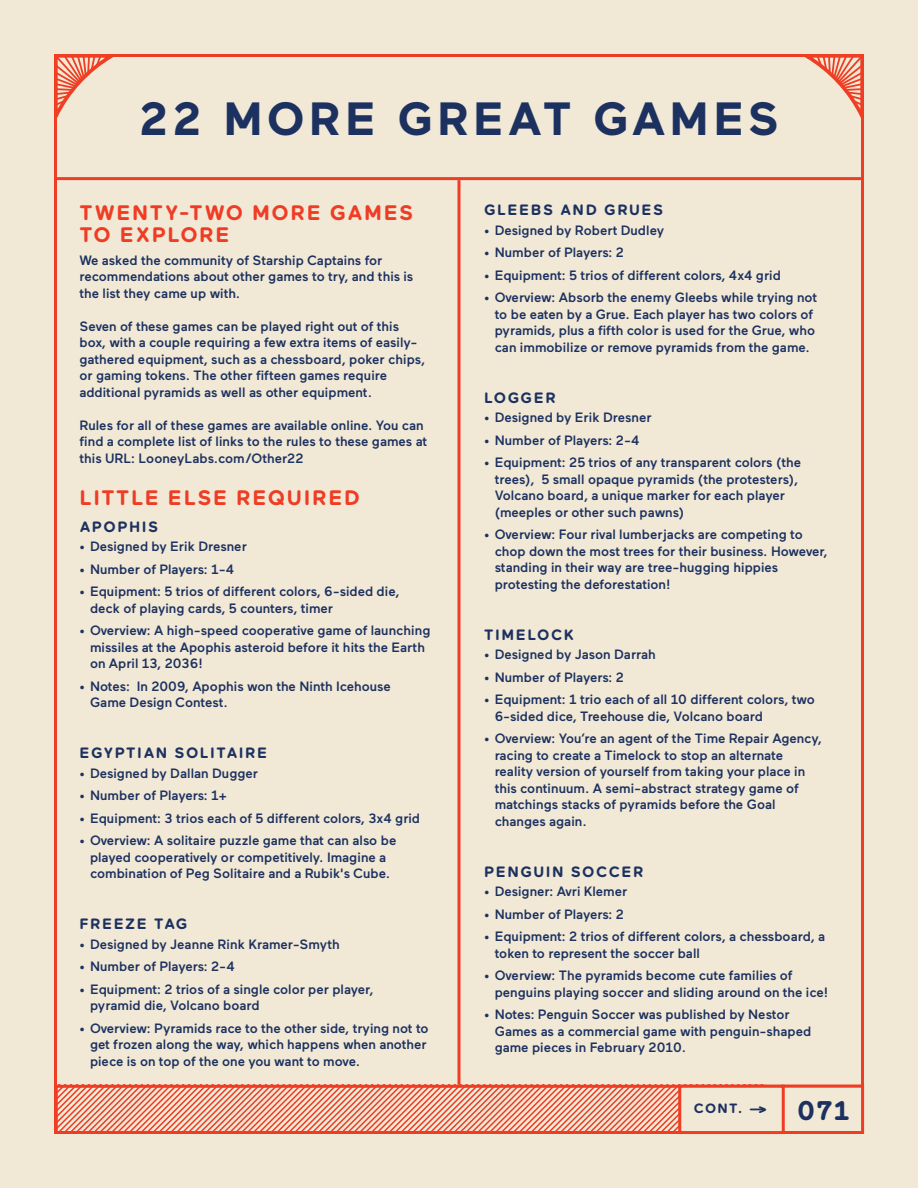
<style>
.page{position:relative;width:918px;height:1188px;background:#f1e8d5}
.page>*{position:absolute;margin:0;border:0;box-sizing:border-box;transform-origin:0 0}
.t1{font:700 46.5px "Maax";letter-spacing:.1em;color:#1c3160}
.t2{font:700 21px/22.5px "Maax Rounded";letter-spacing:.075em;color:#ef3c24}
.t3{font:700 15px "Maax Rounded";letter-spacing:.1em;color:#1c3160}
.t4{font:500 13.5px/16.5px "Maax";color:#1c3160}
.t5{font:700 13.5px "Maax Rounded";letter-spacing:.1em;color:#1c3160}
.s1{font-size:27px}
</style>
<div class="page">
<svg style="left:801px;top:54px;width:63px;height:78px"></svg>
<svg style="left:54px;top:54px;width:63px;height:78px"></svg>
<hr style="left:54px;top:177px;width:810px;height:3px;background:#ef3c24">
<hr style="left:458px;top:180px;width:2px;height:905px;background:#ef3c24">
<svg style="left:59px;top:1089px;width:619px;height:41px"></svg>
<div style="left:55px;top:1085px;width:711px;height:49px;border:3px solid #ef3c24"></div>
<div style="left:781px;top:1085px;width:83px;height:49px;background:#f1e8d5;border:3px solid #ef3c24"></div>
<div style="left:678px;top:1085px;width:107px;height:49px;background:#f1e8d5;border:3px solid #ef3c24"></div>
<h1 class="t1" style="left:139px;top:94px;width:641px">22 MORE GREAT GAMES</h1>
<h2 class="t2" style="left:80px;top:201px;width:335px">TWENTY-TWO MORE GAMES<br>TO EXPLORE</h2>
<p class="t4" style="left:80px;top:252px;width:335px">We asked the community of Starship Captains for recommendations about other games to try, and this is the list they came up with.</p>
<p class="t4" style="left:80px;top:318px;width:347px">Seven of these games can be played right out of this box, with a couple requiring a few extra items of easily&shy;gathered equipment, such as a chessboard, poker chips, or gaming tokens. The other fifteen games require additional pyramids as well as other equipment.</p>
<p class="t4" style="left:80px;top:417px;width:349px">Rules for all of these games are available online. You can find a complete list of links to the rules to these games at this URL: LooneyLabs.com/Other22</p>
<h2 class="t2" style="left:80px;top:486px;width:282px">LITTLE ELSE REQUIRED</h2>
<p class="t3" style="left:80px;top:518px;width:80px">APOPHIS</p>
<p class="t4" style="left:80px;top:538px;width:169px">• Designed by Erik Dresner</p>
<p class="t4" style="left:80px;top:561px;width:156px">• Number of Players: 1-4</p>
<p class="t4" style="left:90px;top:583px;width:311px;text-indent:-11px">• Equipment: 5 trios of different colors, 6-sided die, deck of playing cards, 5 counters, timer</p>
<p class="t4" style="left:90px;top:622px;width:342px;text-indent:-11px">• Overview: A high-speed cooperative game of launching missiles at the Apophis asteroid before it hits the Earth on April 13, 2036!</p>
<p class="t4" style="left:90px;top:678px;width:302px;text-indent:-11px">• Notes: In 2009, Apophis won the Ninth Icehouse<br>Game Design Contest.</p>
<p class="t3" style="left:80px;top:744px;width:189px">EGYPTIAN SOLITAIRE</p>
<p class="t4" style="left:80px;top:765px;width:180px">• Designed by Dallan Dugger</p>
<p class="t4" style="left:80px;top:787px;width:149px">• Number of Players: 1+</p>
<p class="t4" style="left:80px;top:810px;width:342px">• Equipment: 3 trios each of 5 different colors, 3x4 grid</p>
<p class="t4" style="left:80px;top:833px;width:318px;text-align:center">• Overview: A solitaire puzzle game that can also be played cooperatively or competitively. Imagine a combination of Peg Solitaire and a Rubik's Cube.</p>
<p class="t3" style="left:80px;top:915px;width:110px">FREEZE TAG</p>
<p class="t4" style="left:80px;top:936px;width:262px">• Designed by Jeanne Rink Kramer-Smyth</p>
<p class="t4" style="left:80px;top:958px;width:157px">• Number of Players: 2-4</p>
<p class="t4" style="left:90px;top:981px;width:285px;text-indent:-11px">• Equipment: 2 trios of a single color per player, pyramid die, Volcano board</p>
<p class="t4" style="left:90px;top:1020px;width:340px;text-indent:-11px">• Overview: Pyramids race to the other side, trying not to get frozen along the way, which happens when another piece is on top of the one you want to move.</p>
<p class="t3" style="left:484px;top:201px;width:180px">GLEEBS AND GRUES</p>
<p class="t4" style="left:484px;top:222px;width:182px">• Designed by Robert Dudley</p>
<p class="t4" style="left:484px;top:244px;width:141px">• Number of Players: 2</p>
<p class="t4" style="left:484px;top:267px;width:298px">• Equipment: 5 trios of different colors, 4x4 grid</p>
<p class="t4" style="left:495px;top:289px;width:324px;text-indent:-11px">• Overview: Absorb the enemy Gleebs while trying not to be eaten by a Grue. Each player has two colors of pyramids, plus a fifth color is used for the Grue, who can immobilize or remove pyramids from the game.</p>
<p class="t3" style="left:484px;top:388px;width:73px">LOGGER</p>
<p class="t4" style="left:484px;top:409px;width:169px">• Designed by Erik Dresner</p>
<p class="t4" style="left:484px;top:432px;width:157px">• Number of Players: 2-4</p>
<p class="t4" style="left:495px;top:454px;width:308px;text-indent:-11px">• Equipment: 25 trios of any transparent colors (the trees), 5 small opaque pyramids (the protesters), Volcano board, a unique marker for each player (meeples or other such pawns)</p>
<p class="t4" style="left:495px;top:526px;width:335px;text-indent:-11px">• Overview: Four rival lumberjacks are competing to chop down the most trees for their business. However, standing in their way are tree-hugging hippies protesting the deforestation!</p>
<p class="t3" style="left:484px;top:625px;width:92px">TIMELOCK</p>
<p class="t4" style="left:484px;top:646px;width:173px">• Designed by Jason Darrah</p>
<p class="t4" style="left:484px;top:669px;width:141px">• Number of Players: 2</p>
<p class="t4" style="left:495px;top:691px;width:322px;text-indent:-11px">• Equipment: 1 trio each of all 10 different colors, two<br>6-sided dice, Treehouse die, Volcano board</p>
<p class="t4" style="left:495px;top:730px;width:329px;text-indent:-11px">• Overview: You’re an agent of the Time Repair Agency, racing to create a Timelock to stop an alternate reality version of yourself from taking your place in this continuum. A semi-abstract strategy game of matchings stacks of pyramids before the Goal changes again.</p>
<p class="t3" style="left:484px;top:862px;width:161px">PENGUIN SOCCER</p>
<p class="t4" style="left:484px;top:883px;width:145px">• Designer: Avri Klemer</p>
<p class="t4" style="left:484px;top:906px;width:141px">• Number of Players: 2</p>
<p class="t4" style="left:495px;top:928px;width:332px;text-indent:-11px">• Equipment: 2 trios of different colors, a chessboard, a token to represent the soccer ball</p>
<p class="t4" style="left:495px;top:967px;width:335px;text-indent:-11px">• Overview: The pyramids become cute families of penguins playing soccer and sliding around on the ice!</p>
<p class="t4" style="left:495px;top:1006px;width:318px;text-indent:-11px">• Notes: Penguin Soccer was published by Nestor<br>Games as a commercial game with penguin-shaped game pieces in February 2010.</p>
<p class="t5" style="left:797px;top:1100px;width:55px"><span class="s1">0 7 1</span>---&gt;</p>
<p class="t5" style="left:694px;top:1100px;width:134px">CONT. ---&gt; CONT.</p>
</div>
